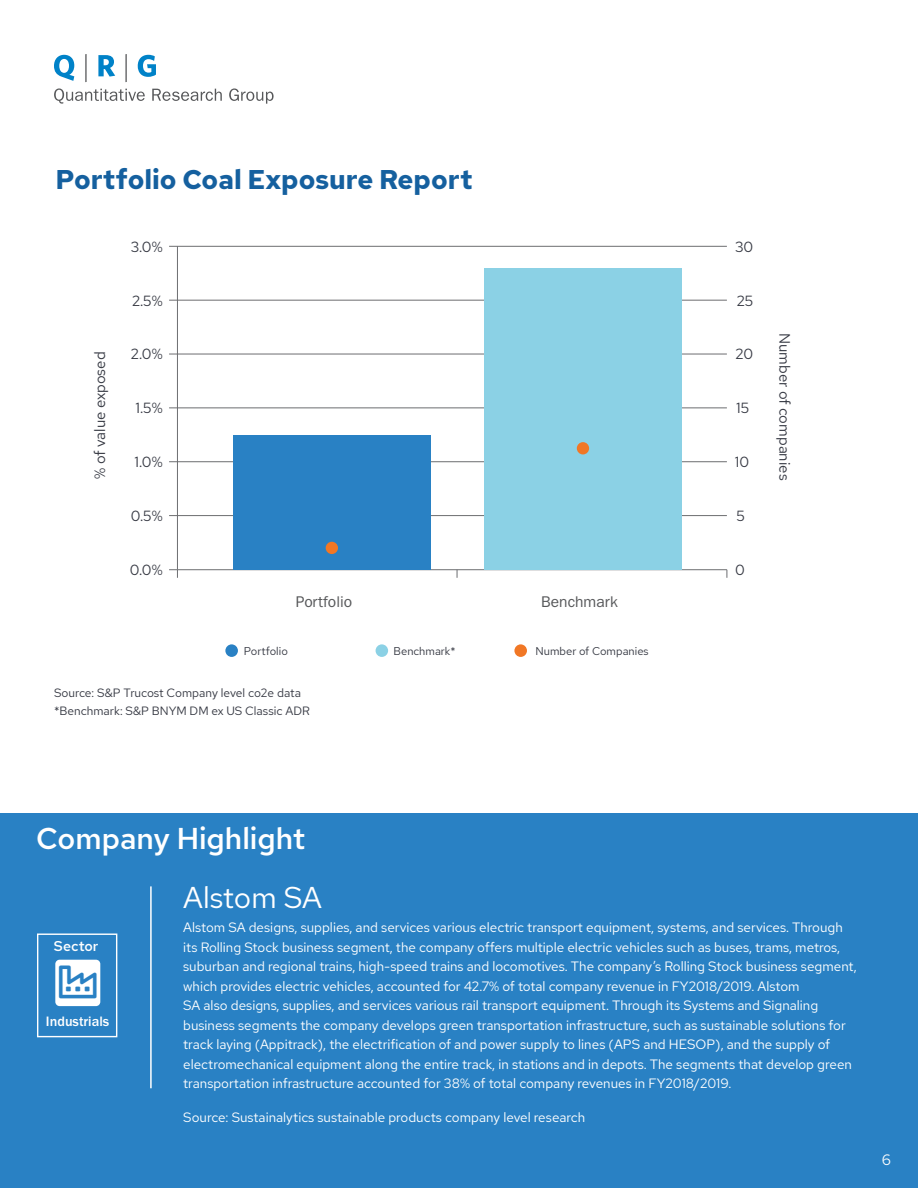
<style>
.page{position:relative;width:918px;height:1188px;background:#fff}
.page>*{position:absolute;margin:0;border:0;box-sizing:border-box;transform-origin:0 0}
.t1{font:37.5px "Font Awesome 5 Pro";color:#2981c4}
.t2{font:500 30px "Red Hat Text";color:#fff}
.t3{font:30px "Red Hat Text";letter-spacing:-.005em;color:#fff}
.t4{font:700 27px "Red Hat Text";color:#15609f}
.t5{font:15.6px "ITC Franklin Gothic Std";color:#57585a}
.t6{font:15px "Red Hat Text";color:#353842}
.t7{font:15px "Red Hat Text";color:#fff}
.t8{font:14.7px "Red Hat Text";color:#353842}
.t9{font:500 14.1px "ITC Franklin Gothic Std";color:#fff}
.t10{font:500 14.1px "Red Hat Text";letter-spacing:.005em;color:#fff}
.t11{font:13.5px/19.5px "Red Hat Text";color:#fff}
.t12{font:12px "Red Hat Text";color:#353842}
.t13{font:11.25px "Red Hat Text";color:#353842}
</style>
<div class="page">
<svg style="left:54px;top:88px;width:91px;height:16px"></svg>
<svg style="left:152px;top:89px;width:70px;height:12px"></svg>
<svg style="left:229px;top:88px;width:45px;height:16px"></svg>
<svg style="left:54px;top:55px;width:20px;height:26px"></svg>
<hr style="left:85px;top:54px;width:2px;height:28px;background:#57585a">
<hr style="left:125px;top:54px;width:2px;height:28px;background:#57585a">
<svg style="left:98px;top:55px;width:17px;height:22px"></svg>
<svg style="left:138px;top:55px;width:18px;height:22px"></svg>
<div style="left:0;top:1136px;width:918px;height:52px;background:#2981c4"></div>
<div style="left:0;top:813px;width:918px;height:326px;background:#2981c4"></div>
<hr style="left:150px;top:886px;width:2px;height:202px;background:#fff">
<div style="left:225px;top:644px;width:13px;height:13px;background:#2981c4;border-radius:50%"></div>
<div style="left:376px;top:644px;width:12px;height:13px;background:#8bd1e5;border-radius:50%"></div>
<div style="left:514px;top:644px;width:13px;height:13px;background:#f17725;border-radius:50%"></div>
<div style="left:37px;top:934px;width:80px;height:103px;border:1px solid #fff"></div>
<div style="left:55px;top:960px;width:45px;height:46px;background:#fff;border-radius:4px"></div>
<hr style="left:169px;top:569px;width:558px;height:1px;background:#6c6d70">
<hr style="left:177px;top:246px;width:1px;height:323px;background:#6c6d70">
<hr style="left:169px;top:515px;width:558px;height:1px;background:#6c6d70">
<hr style="left:169px;top:461px;width:558px;height:1px;background:#6c6d70">
<hr style="left:169px;top:408px;width:558px;height:1px;background:#6c6d70">
<hr style="left:169px;top:354px;width:558px;height:1px;background:#6c6d70">
<hr style="left:169px;top:300px;width:558px;height:1px;background:#6c6d70">
<hr style="left:169px;top:246px;width:558px;height:1px;background:#6c6d70">
<div style="left:484px;top:268px;width:198px;height:301px;background:#8bd1e5"></div>
<div style="left:233px;top:435px;width:198px;height:134px;background:#2981c4"></div>
<div style="left:577px;top:442px;width:12px;height:12px;background:#f17725;border-radius:50%"></div>
<div style="left:326px;top:542px;width:12px;height:12px;background:#f17725;border-radius:50%"></div>
<p class="t4" style="left:56px;top:162px;width:418px">Portfolio Coal Exposure Report</p>
<p class="t8" style="left:131px;top:237px;width:33px">3.0%</p>
<p class="t6" style="left:90px;top:479px;width:129px;rotate:-90deg">% of value exposed</p>
<p class="t8" style="left:132px;top:291px;width:32px">2.5%</p>
<p class="t8" style="left:131px;top:345px;width:33px">2.0%</p>
<p class="t8" style="left:136px;top:399px;width:28px">1.5%</p>
<p class="t8" style="left:135px;top:452px;width:30px">1.0%</p>
<p class="t8" style="left:131px;top:506px;width:33px">0.5%</p>
<p class="t8" style="left:130px;top:560px;width:34px">0.0%</p>
<p class="t5" style="left:296px;top:593px;width:58px">Portfolio</p>
<p class="t5" style="left:541px;top:593px;width:78px">Benchmark</p>
<p class="t13" style="left:244px;top:644px;width:45px">Portfolio</p>
<p class="t13" style="left:394px;top:644px;width:63px">Benchmark*</p>
<p class="t13" style="left:536px;top:644px;width:115px">Number of Companies</p>
<p class="t12" style="left:54px;top:685px;width:248px">Source: S&amp;P Trucost Company level co2e data</p>
<p class="t12" style="left:54px;top:703px;width:257px">*Benchmark: S&amp;P BNYM DM ex US Classic ADR</p>
<p class="t8" style="left:735px;top:237px;width:20px">30</p>
<p class="t8" style="left:737px;top:291px;width:18px">25</p>
<p class="t8" style="left:735px;top:345px;width:19px">20</p>
<p class="t8" style="left:736px;top:399px;width:14px">15</p>
<p class="t8" style="left:735px;top:452px;width:16px">10</p>
<p class="t8" style="left:737px;top:506px;width:10px">5</p>
<p class="t8" style="left:735px;top:560px;width:11px">0</p>
<p class="t6" style="left:794px;top:333px;width:149px;rotate:90deg">Number of companies</p>
<p class="t2" style="left:36px;top:819px;width:270px">Company Highlight</p>
<p class="t3" style="left:183px;top:878px;width:140px">Alstom SA</p>
<p class="t10" style="left:54px;top:937px;width:46px">Sector</p>
<p class="t1" style="left:59px;top:964px;width:39px">■◆▲▼●▼</p>
<p class="t9" style="left:46px;top:1013px;width:65px">Industrials</p>
<p class="t11" style="left:183px;top:918px;width:675px">Alstom SA designs, supplies, and services various electric transport equipment, systems, and services. Through its Rolling Stock business segment, the company offers multiple electric vehicles such as buses, trams, metros, suburban and regional trains, high-speed trains and locomotives. The company’s Rolling Stock business segment, which provides electric vehicles, accounted for 42.7% of total company revenue in FY2018/2019. Alstom<br>SA also designs, supplies, and services various rail transport equipment. Through its Systems and Signaling business segments the company develops green transportation infrastructure, such as sustainable solutions for track laying (Appitrack), the electrification of and power supply to lines (APS and HESOP), and the supply of electromechanical equipment along the entire track, in stations and in depots. The segments that develop green transportation infrastructure accounted for 38% of total company revenues in FY2018/2019.</p>
<p class="t11" style="left:183px;top:1108px;width:403px">Source: Sustainalytics sustainable products company level research</p>
<p class="t7" style="left:882px;top:1150px;width:11px">6</p>
</div>
